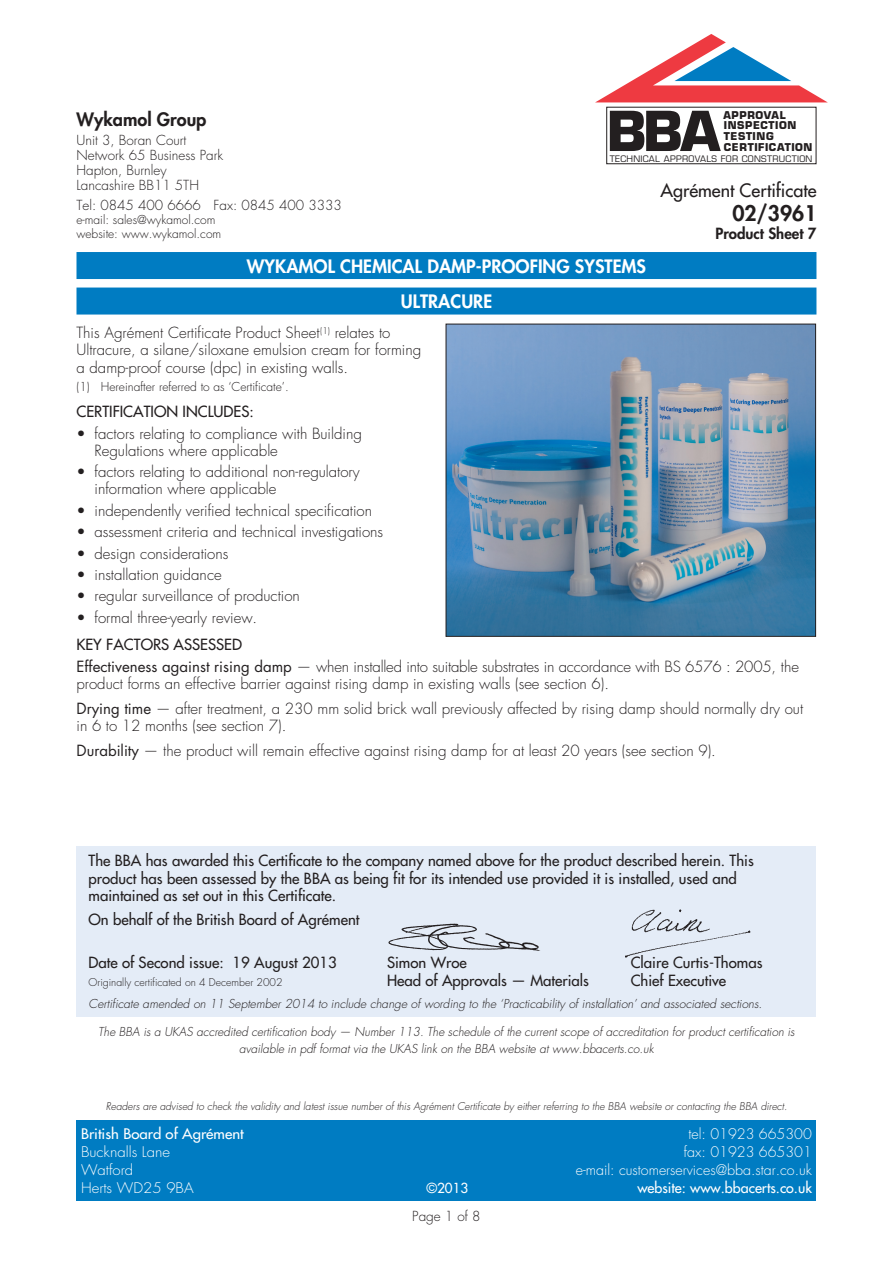
<style>
.page{position:relative;width:893px;height:1263px;background:#fff}
.page>*{position:absolute;margin:0;border:0;box-sizing:border-box;transform-origin:0 0}
.t1{font:800 21px "Futura";color:#231f20}
.t2{font:800 18px/35.5px "Futura";color:#fff;text-align:center}
.t3{font:18px "Futura";color:#231f20}
.t4{font:800 18px "Futura";color:#231f20}
.t5{font:300 15px/17.2px "Futura";color:#231f20}
.t6{font:15px/17.4px "Futura";color:#231f20}
.t7{font:800 15px "Futura";color:#231f20}
.t8{font:300 14.25px "Futura";color:#fff}
.t9{font:300 14.25px "Futura";color:#fff;scale:1.05 1}
.t10{font:14.25px "Futura";color:#fff}
.t11{font:14.25px "Futura";color:#fff;scale:1.05 1}
.t12{font:300 13.5px/15px "Futura";color:#231f20}
.t13{font:13.5px "Futura";color:#fff}
.t14{font:italic 300 12px/17.2px "Futura";color:#231f20;text-align:center}
.t15{font:300 12px/14.2px "Futura";color:#231f20}
.t16{font:italic 300 10.5px "Futura";color:#231f20}
.t17{font:700 10.5px/10.6px "Eurostile";letter-spacing:.035em;color:#231f20}
.t18{font:300 10.5px "Futura";color:#231f20}
.t19{font:8.7px "Eurostile";letter-spacing:.035em;color:#231f20}
.s1{font-weight:400}
</style>
<div class="page">
<div style="left:606px;top:107px;width:210px;height:57px;border:1px solid #231f20"></div>
<svg style="left:610px;top:111px;width:111px;height:40px"></svg>
<svg style="left:595px;top:34px;width:233px;height:69px"></svg>
<div style="left:76px;top:1120px;width:740px;height:80px;background:#007cc2"></div>
<div style="left:76px;top:252px;width:740px;height:27px;background:#007cc2"></div>
<div style="left:76px;top:288px;width:740px;height:27px;background:#007cc2"></div>
<img style="left:448px;top:326px;width:366px;height:308px">
<div style="left:76px;top:846px;width:740px;height:170px;background:#e4ecf7"></div>
<img style="left:388px;top:923px;width:152px;height:28px">
<img style="left:625px;top:909px;width:126px;height:49px">
<p class="t4" style="left:76px;top:108px;width:131px">Wykamol Group</p>
<p class="t12" style="left:76px;top:133px;width:148px">Unit 3, Boran Court<br>Network 65 Business Park<br>Hapton, Burnley<br>Lancashire BB11 5TH</p>
<p class="t12" style="left:76px;top:198px;width:267px">Tel: 0845 400 6666 Fax: 0845 400 3333</p>
<p class="t15" style="left:76px;top:213px;width:146px">e-mail: sales@wykamol.com website: www.wykamol.com</p>
<p class="t17" style="left:723px;top:110px;width:91px">APPROVAL<br>INSPECTION<br>TESTING<br>CERTIFICATION</p>
<p class="t19" style="left:610px;top:153px;width:204px">TECHNICAL APPROVALS FOR CONSTRUCTION</p>
<p class="t3" style="left:660px;top:179px;width:158px">Agrément Certificate</p>
<h1 class="t1" style="left:732px;top:199px;width:86px">02/3961</h1>
<p class="t7" style="left:715px;top:223px;width:103px">Product Sheet 7</p>
<p class="t2" style="left:247px;top:248px;width:401px">WYKAMOL CHEMICAL DAMP-PROOFING SYSTEMS<br>ULTRACURE</p>
<p class="t5" style="left:76px;top:324px;width:346px">This Agrément Certificate Product Sheet<sup>(1)</sup> relates to<br>Ultracure, a silane/siloxane emulsion cream for forming a damp-proof course (dpc) in existing walls.</p>
<p class="t15" style="left:76px;top:380px;width:214px">(1) Hereinafter referred to as ‘Certificate’.</p>
<p class="t6" style="left:76px;top:403px;width:179px">CERTIFICATION INCLUDES:</p>
<p class="t5" style="left:94px;top:425px;width:269px;text-indent:-18px">• factors relating to compliance with Building<br>Regulations where applicable</p>
<p class="t5" style="left:94px;top:464px;width:267px;text-indent:-18px">• factors relating to additional non-regulatory information where applicable</p>
<p class="t5" style="left:76px;top:502px;width:297px">• independently verified technical specification</p>
<p class="t5" style="left:76px;top:523px;width:308px">• assessment criteria and technical investigations</p>
<p class="t5" style="left:76px;top:545px;width:153px">• design considerations</p>
<p class="t5" style="left:76px;top:566px;width:147px">• installation guidance</p>
<p class="t5" style="left:76px;top:588px;width:225px">• regular surveillance of production</p>
<p class="t5" style="left:76px;top:609px;width:182px">• formal three-yearly review.</p>
<p class="t5" style="left:76px;top:634px;width:724px;line-height:21.8px"><span class="s1">KEY FACTORS ASSESSED<br></span><span class="s1">Effectiveness against rising damp</span> — when installed into suitable substrates in accordance with BS 6576 : 2005, the</p>
<p class="t5" style="left:76px;top:672px;width:728px;line-height:24.8px">product forms an effective barrier against rising damp in existing walls (see section 6).<br><span class="s1">Drying time</span> — after treatment, a 230 mm solid brick wall previously affected by rising damp should normally dry out</p>
<p class="t5" style="left:76px;top:714px;width:641px;line-height:24.8px">in 6 to 12 months (see section 7).<br><span class="s1">Durability</span> — the product will remain effective against rising damp for at least 20 years (see section 9).</p>
<p class="t6" style="left:88px;top:852px;width:667px">The BBA has awarded this Certificate to the company named above for the product described herein. This product has been assessed by the BBA as being fit for its intended use provided it is installed, used and maintained as set out in this Certificate.</p>
<p class="t6" style="left:88px;top:911px;width:273px">On behalf of the British Board of Agrément</p>
<p class="t6" style="left:88px;top:954px;width:250px">Date of Second issue: 19 August 2013</p>
<p class="t6" style="left:387px;top:954px;width:81px">Simon Wroe</p>
<p class="t6" style="left:631px;top:954px;width:133px">Claire Curtis-Thomas</p>
<p class="t18" style="left:88px;top:976px;width:196px">Originally certificated on 4 December 2002</p>
<p class="t6" style="left:387px;top:972px;width:203px">Head of Approvals — Materials</p>
<p class="t6" style="left:631px;top:972px;width:97px">Chief Executive</p>
<p class="t14" style="left:88px;top:995px;width:675px">Certificate amended on 11 September 2014 to include change of wording to the ‘Practicability of installation’ and associated sections.</p>
<p class="t14" style="left:98px;top:1023px;width:698px">The BBA is a UKAS accredited certification body — Number 113. The schedule of the current scope of accreditation for product certification is available in pdf format via the UKAS link on the BBA website at www.bbacerts.co.uk</p>
<p class="t16" style="left:106px;top:1100px;width:683px">Readers are advised to check the validity and latest issue number of this Agrément Certificate by either referring to the BBA website or contacting the BBA direct.</p>
<p class="t11" style="left:81px;top:1124px;width:156px">British Board of Agrément</p>
<p class="t8" style="left:688px;top:1125px;width:125px">tel: 01923 665300</p>
<p class="t9" style="left:81px;top:1143px;width:86px">Bucknalls Lane</p>
<p class="t8" style="left:684px;top:1143px;width:130px">fax: 01923 665301</p>
<p class="t9" style="left:81px;top:1161px;width:51px">Watford</p>
<p class="t8" style="left:576px;top:1161px;width:238px">e-mail: customerservices@bba.star.co.uk</p>
<p class="t9" style="left:81px;top:1179px;width:109px">Herts WD25 9BA</p>
<p class="t13" style="left:426px;top:1179px;width:44px">©2013</p>
<p class="t10" style="left:637px;top:1178px;width:176px">website: www.bbacerts.co.uk</p>
<p class="t12" style="left:412px;top:1209px;width:70px">Page 1 of 8</p>
</div>
